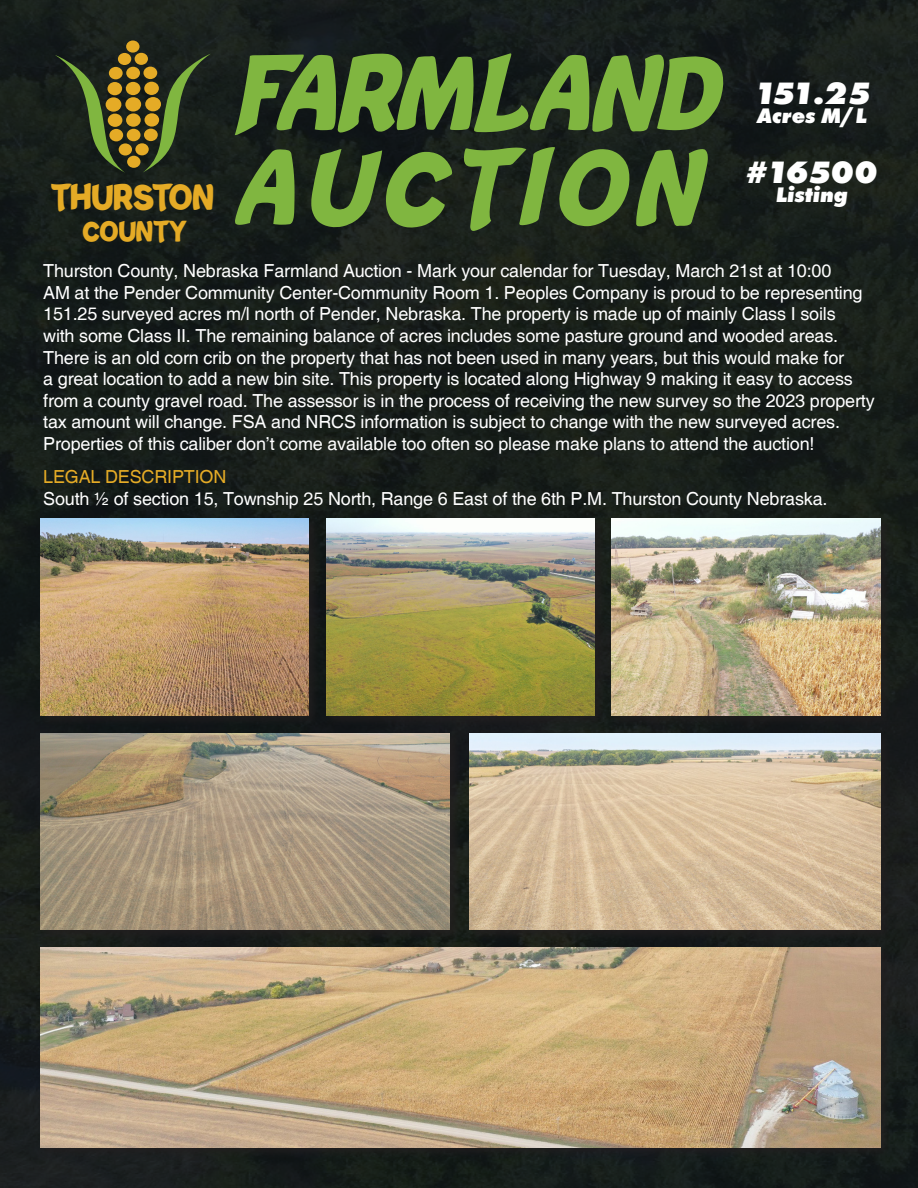
<style>
.page{position:relative;width:918px;height:1188px;background:#171e1a}
.page>*{position:absolute;margin:0;border:0;box-sizing:border-box;transform-origin:0 0}
.t1{font:italic 99px "Christopher Done";color:#80b640}
.t2{font:italic 99px "Christopher Done";letter-spacing:.1em;color:#80b640}
.t3{font:33.15px "Christopher Done";color:#e5ab26}
.t4{font:italic 800 32.1px "Futura PT";letter-spacing:-.025em;color:#fff}
.t5{font:26.55px "Christopher Done";color:#e5ab26}
.t6{font:italic 800 21.9px "Futura PT";color:#fff}
.t7{font:18px/21.6px "Helvetica";letter-spacing:-.01em;color:#fff}
.t8{font:18px "Helvetica";letter-spacing:-.01em;color:#e5ab26}
</style>
<div class="page">
<div style="left:126px;top:40px;width:14px;height:13px;background:#e5ab26;border-radius:50%"></div>
<div style="left:118px;top:53px;width:13px;height:12px;background:#e5ab26;border-radius:50%"></div>
<div style="left:135px;top:53px;width:13px;height:12px;background:#e5ab26;border-radius:50%"></div>
<div style="left:125px;top:97px;width:16px;height:15px;background:#e5ab26;border-radius:50%"></div>
<div style="left:126px;top:113px;width:15px;height:14px;background:#e5ab26;border-radius:50%"></div>
<div style="left:127px;top:156px;width:14px;height:12px;background:#e5ab26;border-radius:50%"></div>
<div style="left:135px;top:143px;width:14px;height:12px;background:#e5ab26;border-radius:50%"></div>
<div style="left:119px;top:143px;width:13px;height:13px;background:#e5ab26;border-radius:50%"></div>
<div style="left:127px;top:129px;width:14px;height:12px;background:#e5ab26;border-radius:50%"></div>
<div style="left:126px;top:67px;width:14px;height:12px;background:#e5ab26;border-radius:50%"></div>
<div style="left:126px;top:82px;width:14px;height:13px;background:#e5ab26;border-radius:50%"></div>
<svg style="left:55px;top:55px;width:70px;height:118px"></svg>
<svg style="left:143px;top:54px;width:68px;height:119px"></svg>
<div style="left:37px;top:516px;width:284px;height:212px;background:#231f20;opacity:.75"></div>
<img style="left:40px;top:519px;width:269px;height:196px">
<div style="left:323px;top:516px;width:284px;height:212px;background:#231f20;opacity:.75"></div>
<img style="left:326px;top:519px;width:269px;height:196px">
<div style="left:37px;top:730px;width:425px;height:212px;background:#1b1d1b"></div>
<img style="left:40px;top:733px;width:410px;height:197px">
<img style="left:40px;top:947px;width:840px;height:201px">
<div style="left:609px;top:516px;width:284px;height:212px;background:#231f20;opacity:.75"></div>
<img style="left:612px;top:519px;width:268px;height:196px">
<div style="left:466px;top:730px;width:426px;height:212px;background:#1b1d1c"></div>
<img style="left:469px;top:733px;width:411px;height:197px">
<p class="t3" style="left:51px;top:184px;width:165px">THURSTON</p>
<p class="t5" style="left:83px;top:220px;width:102px">COUNTY</p>
<p class="t1" style="left:234px;top:52px;width:486px">FARMLAND</p>
<p class="t2" style="left:234px;top:147px;width:467px">AUCTION</p>
<p class="t4" style="left:753px;top:72px;width:118px">151.25</p>
<p class="t6" style="left:757px;top:102px;width:112px">Acres M/L</p>
<p class="t4" style="left:747px;top:151px;width:132px">#16500</p>
<p class="t6" style="left:776px;top:181px;width:74px">Listing</p>
<p class="t7" style="left:43px;top:261px;width:833px">Thurston County, Nebraska Farmland Auction - Mark your calendar for Tuesday, March 21st at 10:00<br>AM at the Pender Community Center-Community Room 1. Peoples Company is proud to be representing 151.25 surveyed acres m/l north of Pender, Nebraska. The property is made up of mainly Class I soils<br>with some Class II. The remaining balance of acres includes some pasture ground and wooded areas.<br>There is an old corn crib on the property that has not been used in many years, but this would make for<br>a great location to add a new bin site. This property is located along Highway 9 making it easy to access from a county gravel road. The assessor is in the process of receiving the new survey so the 2023 property tax amount will change. FSA and NRCS information is subject to change with the new surveyed acres.<br>Properties of this caliber don’t come available too often so please make plans to attend the auction!</p>
<p class="t8" style="left:43px;top:467px;width:185px">LEGAL DESCRIPTION</p>
<p class="t7" style="left:43px;top:489px;width:786px">South ½ of section 15, Township 25 North, Range 6 East of the 6th P.M. Thurston County Nebraska.</p>
</div>
